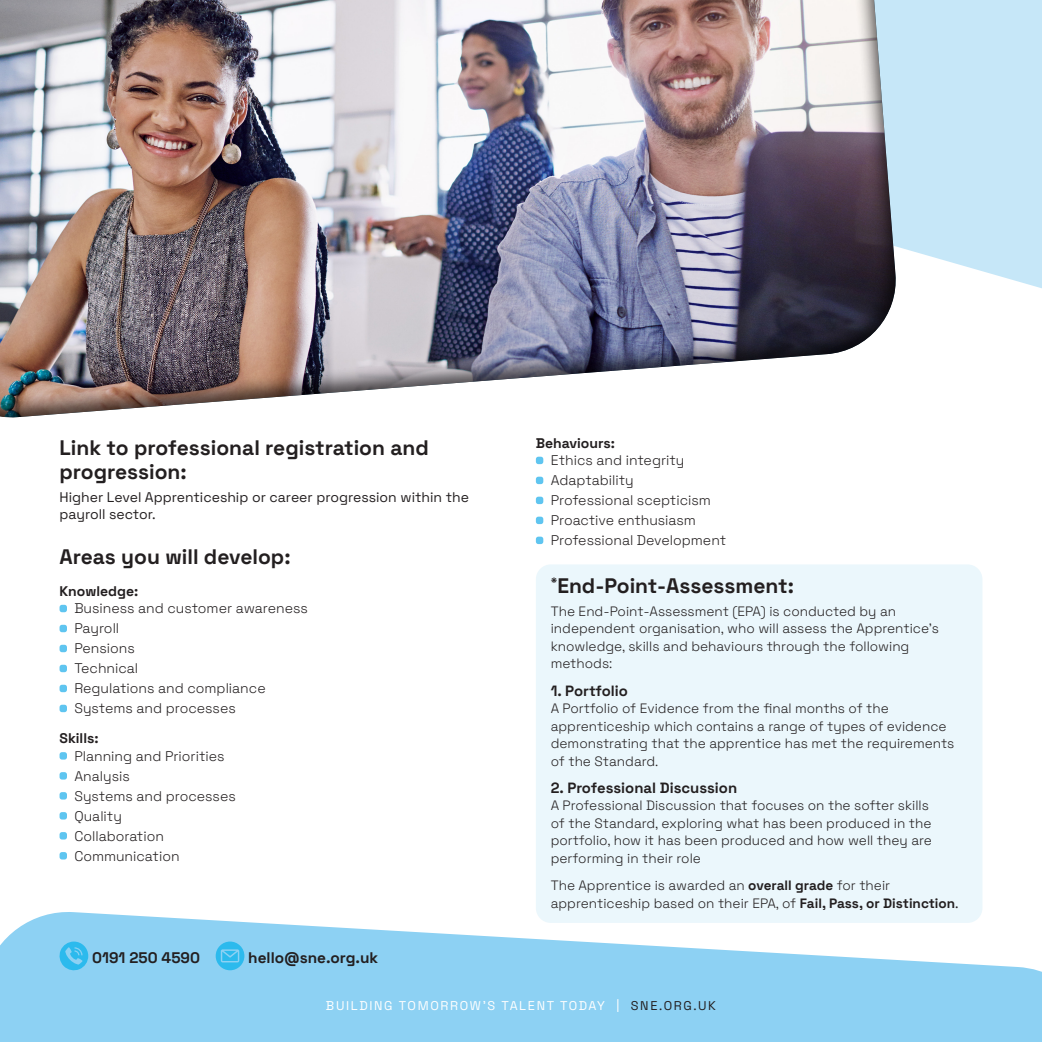
<style>
.page{position:relative;width:1042px;height:1042px;background:#fff}
.page>*{position:absolute;margin:0;border:0;box-sizing:border-box;transform-origin:0 0}
.t1{font:300 21px/24.5px "Space Grotesk";color:#231f20}
.Body{font:300 15.4px "Space Grotesk";color:#231f20}
.EPA_header{font:300 14.88px "Space Grotesk";color:#231f20}
.Bulleted_Body{font:300 14px "Space Grotesk";color:#231f20}
.Body-2{font:300 14px/17.5px "Space Grotesk";color:#231f20}
.Body-3{font:300 13.65px/17.5px "Space Grotesk";color:#231f20}
.Body-4{font:300 12.6px "Space Grotesk";letter-spacing:.13em;color:#fff}
.s1{color:#231f20}
</style>
<div class="page">
<svg style="left:896px;top:0;width:146px;height:289px;background:#cae8f8"></svg>
<div style="left:536px;top:564px;width:446px;height:359px;background:#ebf7fc;border-radius:15px"></div>
<svg style="left:0;top:912px;width:1042px;height:130px;fill:#8dd1f3"></svg>
<div style="left:60px;top:605px;width:7px;height:7px;background:#5fc5f0;border-radius:2px"></div>
<div style="left:60px;top:625px;width:7px;height:7px;background:#5fc5f0;border-radius:2px"></div>
<div style="left:60px;top:645px;width:7px;height:7px;background:#5fc5f0;border-radius:2px"></div>
<div style="left:60px;top:665px;width:7px;height:7px;background:#5fc5f0;border-radius:2px"></div>
<div style="left:60px;top:685px;width:7px;height:7px;background:#5fc5f0;border-radius:2px"></div>
<div style="left:60px;top:705px;width:7px;height:7px;background:#5fc5f0;border-radius:2px"></div>
<div style="left:60px;top:752px;width:7px;height:7px;background:#5fc5f0;border-radius:2px"></div>
<div style="left:60px;top:772px;width:7px;height:7px;background:#5fc5f0;border-radius:2px"></div>
<div style="left:60px;top:792px;width:7px;height:7px;background:#5fc5f0;border-radius:2px"></div>
<div style="left:60px;top:812px;width:7px;height:7px;background:#5fc5f0;border-radius:2px"></div>
<div style="left:60px;top:832px;width:7px;height:7px;background:#5fc5f0;border-radius:2px"></div>
<div style="left:60px;top:852px;width:7px;height:7px;background:#5fc5f0;border-radius:2px"></div>
<div style="left:536px;top:457px;width:7px;height:7px;background:#5fc5f0;border-radius:2px"></div>
<div style="left:536px;top:477px;width:7px;height:7px;background:#5fc5f0;border-radius:2px"></div>
<div style="left:536px;top:497px;width:7px;height:7px;background:#5fc5f0;border-radius:2px"></div>
<div style="left:536px;top:517px;width:7px;height:7px;background:#5fc5f0;border-radius:2px"></div>
<div style="left:536px;top:537px;width:7px;height:7px;background:#5fc5f0;border-radius:2px"></div>
<div style="left:0;top:0;width:896px;height:418px;background:#231f20;opacity:.75"></div>
<svg style="left:58px;top:941px;width:30px;height:30px"></svg>
<svg style="left:216px;top:941px;width:28px;height:29px"></svg>
<p class="t1" style="left:60px;top:434px;width:371px">Link to professional registration and progression:</p>
<p class="Body-2" style="left:60px;top:487px;width:411px">Higher Level Apprenticeship or career progression within the payroll sector.</p>
<p class="t1" style="left:60px;top:543px;width:233px">Areas you will develop:</p>
<p class="Body-2" style="left:60px;top:581px;width:80px">Knowledge:</p>
<p class="Bulleted_Body" style="left:74px;top:598px;width:235px">Business and customer awareness</p>
<p class="Bulleted_Body" style="left:74px;top:618px;width:46px">Payroll</p>
<p class="Bulleted_Body" style="left:74px;top:638px;width:62px">Pensions</p>
<p class="Bulleted_Body" style="left:74px;top:658px;width:65px">Technical</p>
<p class="Bulleted_Body" style="left:74px;top:678px;width:193px">Regulations and compliance</p>
<p class="Bulleted_Body" style="left:74px;top:698px;width:163px">Systems and processes</p>
<p class="Body-2" style="left:60px;top:729px;width:41px">Skills:</p>
<p class="Bulleted_Body" style="left:74px;top:745px;width:152px">Planning and Priorities</p>
<p class="Bulleted_Body" style="left:74px;top:765px;width:57px">Analysis</p>
<p class="Bulleted_Body" style="left:74px;top:785px;width:163px">Systems and processes</p>
<p class="Bulleted_Body" style="left:74px;top:805px;width:49px">Quality</p>
<p class="Bulleted_Body" style="left:74px;top:825px;width:91px">Collaboration</p>
<p class="Bulleted_Body" style="left:74px;top:845px;width:107px">Communication</p>
<p class="Body" style="left:92px;top:946px;width:109px">0191 250 4590</p>
<p class="Body" style="left:248px;top:946px;width:131px">hello@sne.org.uk</p>
<p class="Body-2" style="left:536px;top:433px;width:81px">Behaviours:</p>
<p class="Bulleted_Body" style="left:551px;top:450px;width:135px">Ethics and integrity</p>
<p class="Bulleted_Body" style="left:551px;top:470px;width:85px">Adaptability</p>
<p class="Bulleted_Body" style="left:551px;top:490px;width:162px">Professional scepticism</p>
<p class="Bulleted_Body" style="left:551px;top:510px;width:147px">Proactive enthusiasm</p>
<p class="Bulleted_Body" style="left:551px;top:530px;width:177px">Professional Development</p>
<p class="t1" style="left:551px;top:572px;width:245px"><sup>*</sup>End-Point-Assessment:</p>
<p class="Body-3" style="left:551px;top:601px;width:390px">The End-Point-Assessment (EPA) is conducted by an independent organisation, who will assess the Apprentice’s knowledge, skills and behaviours through the following methods:</p>
<p class="EPA_header" style="left:551px;top:679px;width:79px">1. Portfolio</p>
<p class="Body-3" style="left:551px;top:699px;width:405px">A Portfolio of Evidence from the final months of the apprenticeship which contains a range of types of evidence demonstrating that the apprentice has met the requirements of the Standard.</p>
<p class="EPA_header" style="left:551px;top:777px;width:188px">2. Professional Discussion</p>
<p class="Body-3" style="left:551px;top:796px;width:383px">A Professional Discussion that focuses on the softer skills of the Standard, exploring what has been produced in the portfolio, how it has been produced and how well they are performing in their role</p>
<p class="Body-3" style="left:551px;top:876px;width:409px">The Apprentice is awarded an overall grade for their apprenticeship based on their EPA, of Fail, Pass, or Distinction.</p>
<p class="Body-4" style="left:326px;top:996px;width:391px">BUILDING TOMORROW’S TALENT TODAY | <span class="s1">SNE.ORG.UK</span></p>
</div>
